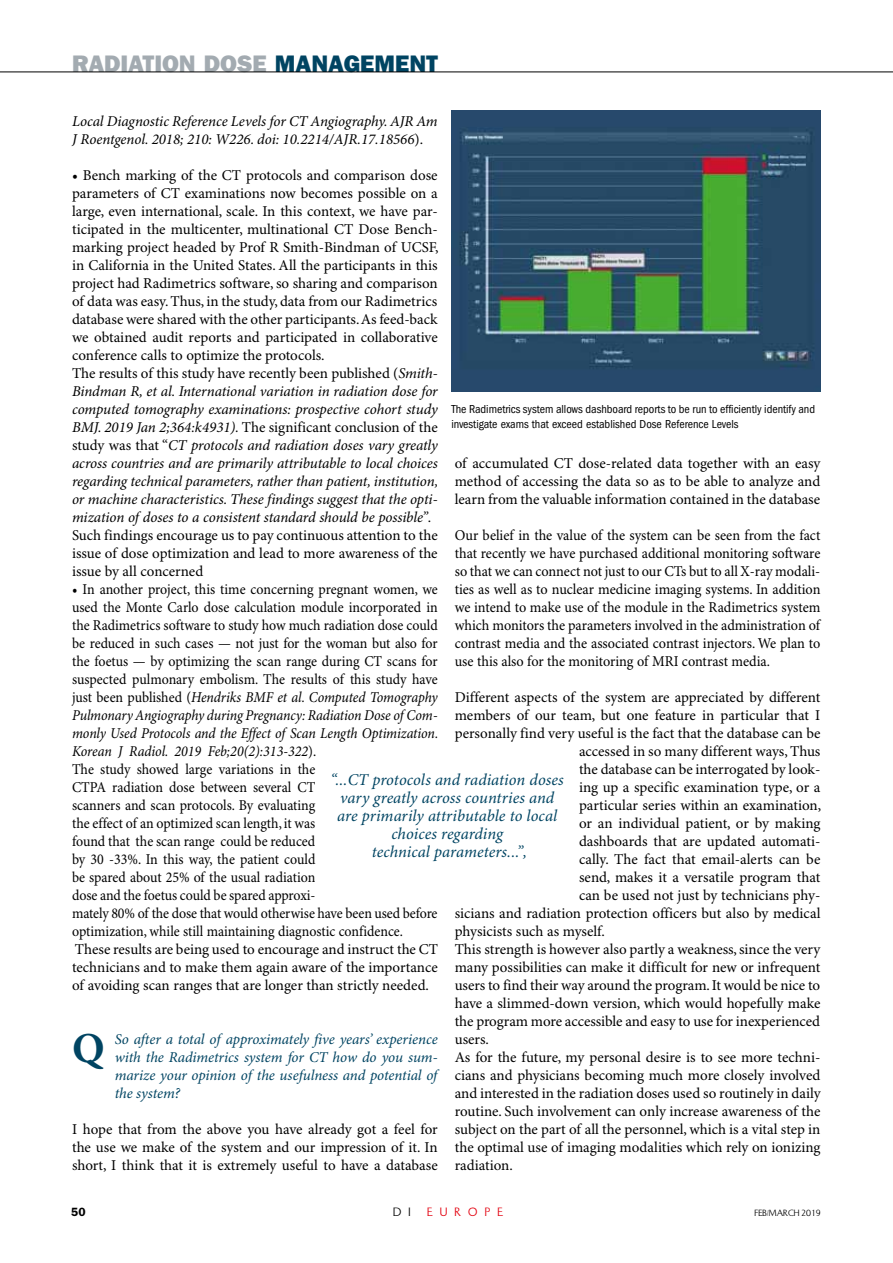
<style>
.page{position:relative;width:893px;height:1263px;background:#fff}
.page>*{position:absolute;margin:0;border:0;box-sizing:border-box;transform-origin:0 0}
.t1{font:700 42.75px "Minion Pro";color:#004462}
.t2{font:24px "ITC Franklin Gothic Std Hvy";color:#a3abb1}
.t3{font:italic 16.5px/18px "Minion Pro";color:#004462;text-align:center}
.t4{font:15px/18px "Minion Pro";color:#000;text-align:justify}
.t5{font:15px/18px "Minion Pro";color:#000;scale:.93 1}
.t6{font:15px/18px "Minion Pro";color:#000;text-align:justify;scale:.95 1}
.t7{font:italic 15px/18px "Minion Pro";letter-spacing:-.01em;color:#004462;text-align:justify}
.t8{font:italic 15px/18px "Minion Pro";color:#000}
.t9{font:condensed 12px/15px "ITC Franklin Gothic Std";color:#000}
.t10{font:12px "OPTI Susan";letter-spacing:.6em;color:#e3000f}
.t11{font:600 12px "ITC Franklin Gothic Std";color:#000}
.t12{font:12px "OPTI Susan";color:#000}
.t13{font:9px "OPTI Susan";color:#000}
.s1{color:#004462}
.s2{font-style:normal}
.s3{font-style:italic}
</style>
<div class="page">
<hr style="left:0;top:72px;width:893px;height:1px;background:#000">
<img style="left:451px;top:111px;width:369px;height:280px">
<h2 class="t2" style="left:72px;top:50px;width:368px">RADIATION DOSE <span class="s1">MANAGEMENT</span></h2>
<p class="t8" style="left:72px;top:113px;width:367px">Local Diagnostic Reference Levels for CT Angiography. AJR Am<br>J Roentgenol. 2018; 210: W226. doi: 10.2214/AJR.17.18566<span class="s2">).</span></p>
<p class="t4" style="left:72px;top:167px;width:368px;text-align:left">• Bench marking of the CT protocols and comparison dose parameters of CT examinations now becomes possible on a large, even international, scale. In this context, we have par&shy;ticipated in the multicenter, multinational CT Dose Bench&shy;marking project headed by Prof R Smith-Bindman of UCSF, in California in the United States. All the participants in this project had Radimetrics software, so sharing and comparison of data was easy. Thus, in the study, data from our Radimetrics database were shared with the other participants. As feed-back we obtained audit reports and participated in collaborative conference calls to optimize the protocols.<br>The results of this study have recently been published (<span class="s3">Smith-Bindman R, et al. International variation in radiation dose for computed tomography examinations: prospective cohort study BMJ. 2019 Jan 2;364:k4931).</span> The significant conclusion of the study was that “<span class="s3">CT protocols and radiation doses vary greatly across countries and are primarily attributable to local choices regarding technical parameters, rather than patient, institution, or machine characteristics. These findings suggest that the opti&shy;mization of doses to a consistent standard should be possible”</span>.<br>Such findings encourage us to pay continuous attention to the issue of dose optimization and lead to more awareness of the issue by all concerned</p>
<p class="t5" style="left:72px;top:581px;width:395px">• In another project, this time concerning pregnant women, we used the Monte Carlo dose calculation module incorporated in the Radimetrics software to study how much radiation dose could be reduced in such cases — not just for the woman but also for the foetus — by optimizing the scan range during CT scans for suspected pulmonary embolism. The results of this study have just been published (<span class="s3">Hendriks BMF et al. Computed Tomography Pulmonary Angiography during Pregnancy: Radiation Dose of Com&shy;monly Used Protocols and the Effect of Scan Length Optimization.<br>Korean J Radiol. 2019 Feb;20(2):313-322</span>).<br>The study showed large variations in the<br>CTPA radiation dose between several CT<br>scanners and scan protocols. By evaluating<br>the effect of an optimized scan length, it was<br>found that the scan range could be reduced<br>by 30 -33%. In this way, the patient could<br>be spared about 25% of the usual radiation<br>dose and the foetus could be spared approxi-<br>mately 80% of the dose that would otherwise have been used before optimization, while still maintaining diagnostic confidence.<br>These results are being used to encourage and instruct the CT technicians and to make them again aware of the importance of avoiding scan ranges that are longer than strictly needed.</p>
<h1 class="t1" style="left:72px;top:1023px;width:34px">Q</h1>
<p class="t7" style="left:115px;top:1031px;width:325px">So after a total of approximately five years’ experience with the Radimetrics system for CT how do you sum&shy;marize your opinion of the usefulness and potential of the system?</p>
<p class="t4" style="left:72px;top:1121px;width:367px">I hope that from the above you have already got a feel for the use we make of the system and our impression of it. In short, I think that it is extremely useful to have a database</p>
<p class="t9" style="left:451px;top:401px;width:365px">The Radimetrics system allows dashboard reports to be run to efficiently identify and investigate exams that exceed established Dose Reference Levels</p>
<p class="t4" style="left:455px;top:455px;width:367px">of accumulated CT dose-related data together with an easy method of accessing the data so as to be able to analyze and learn from the valuable information contained in the database</p>
<p class="t6" style="left:455px;top:527px;width:386px">Our belief in the value of the system can be seen from the fact that recently we have purchased additional monitoring software so that we can connect not just to our CTs but to all X-ray modali&shy;ties as well as to nuclear medicine imaging systems. In addition we intend to make use of the module in the Radimetrics system which monitors the parameters involved in the administration of contrast media and the associated contrast injectors. We plan to use this also for the monitoring of MRI contrast media.</p>
<p class="t4" style="left:455px;top:689px;width:367px">Different aspects of the system are appreciated by different</p>
<p class="t4" style="left:455px;top:707px;width:367px">members of our team, but one feature in particular that I</p>
<p class="t4" style="left:455px;top:725px;width:367px">personally find very useful is the fact that the database can be</p>
<p class="t4" style="left:579px;top:743px;width:243px">accessed in so many different ways, Thus</p>
<p class="t4" style="left:579px;top:761px;width:243px">the database can be interrogated by look-</p>
<p class="t4" style="left:579px;top:779px;width:243px">ing up a specific examination type, or a</p>
<p class="t4" style="left:579px;top:797px;width:244px">particular series within an examination,</p>
<p class="t4" style="left:579px;top:815px;width:243px">or an individual patient, or by making</p>
<p class="t4" style="left:579px;top:833px;width:243px">dashboards that are updated automati-</p>
<p class="t4" style="left:579px;top:851px;width:243px">cally. The fact that email-alerts can be</p>
<p class="t4" style="left:579px;top:869px;width:243px">send, makes it a versatile program that</p>
<p class="t4" style="left:579px;top:887px;width:243px">can be used not just by technicians phy-</p>
<p class="t4" style="left:455px;top:905px;width:367px">sicians and radiation protection officers but also by medical</p>
<p class="t4" style="left:455px;top:923px;width:152px">physicists such as myself.</p>
<p class="t4" style="left:455px;top:941px;width:367px">This strength is however also partly a weakness, since the very</p>
<p class="t4" style="left:455px;top:959px;width:367px">many possibilities can make it difficult for new or infrequent</p>
<p class="t4" style="left:455px;top:977px;width:367px">users to find their way around the program. It would be nice to</p>
<p class="t4" style="left:455px;top:995px;width:367px">have a slimmed-down version, which would hopefully make</p>
<p class="t4" style="left:455px;top:1013px;width:367px">the program more accessible and easy to use for inexperienced</p>
<p class="t4" style="left:455px;top:1031px;width:36px">users.</p>
<p class="t4" style="left:455px;top:1049px;width:367px">As for the future, my personal desire is to see more techni-</p>
<p class="t4" style="left:455px;top:1067px;width:367px">cians and physicians becoming much more closely involved</p>
<p class="t4" style="left:455px;top:1085px;width:367px">and interested in the radiation doses used so routinely in daily</p>
<p class="t4" style="left:455px;top:1103px;width:367px">routine. Such involvement can only increase awareness of the</p>
<p class="t4" style="left:455px;top:1121px;width:367px">subject on the part of all the personnel, which is a vital step in</p>
<p class="t4" style="left:455px;top:1139px;width:367px">the optimal use of imaging modalities which rely on ionizing</p>
<p class="t4" style="left:455px;top:1157px;width:60px">radiation.</p>
<p class="t3" style="left:331px;top:771px;width:235px">“...CT protocols and radiation doses vary greatly across countries and are primarily attributable to local choices regarding<br>technical parameters...”,</p>
<p class="t11" style="left:71px;top:1205px;width:16px">50</p>
<p class="t12" style="left:393px;top:1205px;width:19px">D I</p>
<p class="t10" style="left:427px;top:1205px;width:77px">EUROPE</p>
<p class="t13" style="left:755px;top:1208px;width:68px">FEB/MARCH 2019</p>
</div>
